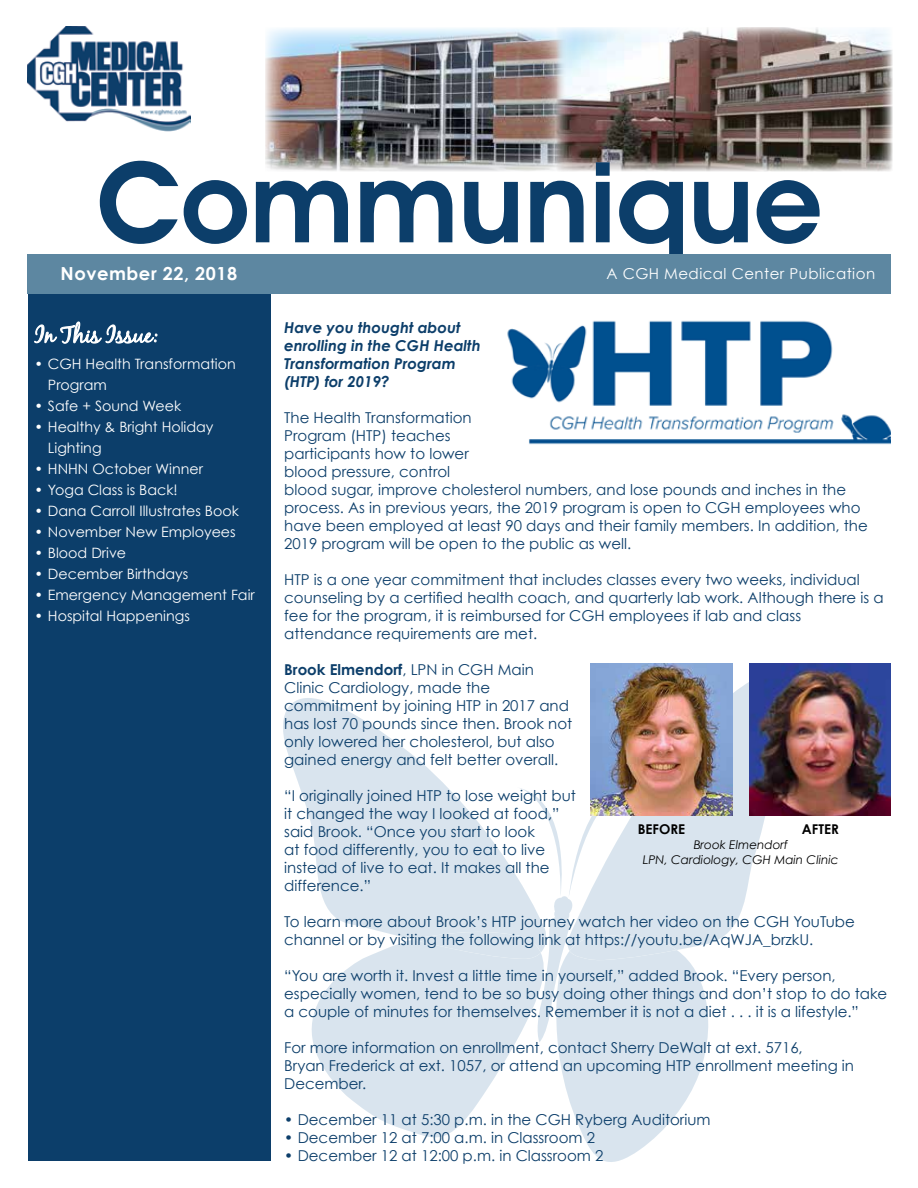
<style>
.page{position:relative;width:918px;height:1188px;background:#fff}
.page>*{position:absolute;margin:0;border:0;box-sizing:border-box;transform-origin:0 0}
.t1{font:700 18px "Century Gothic";letter-spacing:.03em;color:#fff}
.t2{font:15px/18px "Century Gothic";color:#0c3e6a}
.t3{font:italic 700 15px/18px "Century Gothic";color:#0c3e6a}
.t4{font:15px "Century Gothic";letter-spacing:.03em;color:#fff}
.t5{font:14.25px/21px "Century Gothic";color:#fff}
.t6{font:700 13.5px "Century Gothic";color:#000}
.t7{font:italic 12px/14.4px "Century Gothic";color:#000;text-align:center}
.s1{font-weight:700}
</style>
<div class="page">
<svg style="left:283px;top:698px;width:158px;height:242px;fill:#d9e4ee"></svg>
<svg style="left:590px;top:677px;width:175px;height:266px;fill:#d9e4ee"></svg>
<svg style="left:311px;top:940px;width:102px;height:192px;fill:#d9e4ee"></svg>
<svg style="left:413px;top:781px;width:298px;height:381px"></svg>
<div style="left:28px;top:281px;width:243px;height:880px;background:#0c3e6a"></div>
<img style="left:28px;top:27px;width:162px;height:104px">
<img style="left:265px;top:28px;width:292px;height:133px">
<img style="left:557px;top:27px;width:335px;height:144px">
<svg style="left:100px;top:161px;width:720px;height:93px"></svg>
<div style="left:28px;top:254px;width:863px;height:40px;background:#5d87a1"></div>
<svg style="left:34px;top:322px;width:123px;height:22px"></svg>
<img style="left:507px;top:320px;width:384px;height:125px">
<img style="left:750px;top:664px;width:141px;height:152px">
<img style="left:591px;top:664px;width:141px;height:152px">
<p class="t1" style="left:61px;top:263px;width:178px">November 22, 2018</p>
<p class="t4" style="left:607px;top:265px;width:270px">A CGH Medical Center Publication</p>
<p class="t5" style="left:48px;top:353px;width:189px;text-indent:-13px">• CGH Health Transformation<br>Program</p>
<p class="t5" style="left:34px;top:395px;width:148px">• Safe + Sound Week</p>
<p class="t5" style="left:48px;top:416px;width:167px;text-indent:-13px">• Healthy &amp; Bright Holiday<br>Lighting</p>
<p class="t5" style="left:34px;top:458px;width:170px">• HNHN October Winner</p>
<p class="t5" style="left:34px;top:479px;width:145px">• Yoga Class is Back!</p>
<p class="t5" style="left:34px;top:500px;width:206px">• Dana Carroll Illustrates Book</p>
<p class="t5" style="left:34px;top:521px;width:203px">• November New Employees</p>
<p class="t5" style="left:34px;top:542px;width:93px">• Blood Drive</p>
<p class="t5" style="left:34px;top:563px;width:155px">• December Birthdays</p>
<p class="t5" style="left:34px;top:584px;width:222px">• Emergency Management Fair</p>
<p class="t5" style="left:34px;top:605px;width:157px">• Hospital Happenings</p>
<p class="t3" style="left:284px;top:318px;width:198px">Have you thought about enrolling in the CGH Health<br>Transformation Program (HTP) for 2019?</p>
<p class="t2" style="left:284px;top:408px;width:585px">The Health Transformation<br>Program (HTP) teaches<br>participants how to lower<br>blood pressure, control<br>blood sugar, improve cholesterol numbers, and lose pounds and inches in the process. As in previous years, the 2019 program is open to CGH employees who have been employed at least 90 days and their family members. In addition, the 2019 program will be open to the public as well.</p>
<p class="t2" style="left:284px;top:570px;width:601px">HTP is a one year commitment that includes classes every two weeks, individual counseling by a certified health coach, and quarterly lab work. Although there is a fee for the program, it is reimbursed for CGH employees if lab and class attendance requirements are met.</p>
<p class="t2" style="left:284px;top:660px;width:290px"><span class="s1">Brook Elmendorf</span>, LPN in CGH Main Clinic Cardiology, made the commitment by joining HTP in 2017 and has lost 70 pounds since then. Brook not only lowered her cholesterol, but also gained energy and felt better overall.</p>
<p class="t2" style="left:284px;top:786px;width:293px">“I originally joined HTP to lose weight but it changed the way I looked at food,” said Brook. “Once you start to look<br>at food differently, you to eat to live instead of live to eat. It makes all the difference.”</p>
<p class="t2" style="left:284px;top:912px;width:572px">To learn more about Brook’s HTP journey watch her video on the CGH YouTube channel or by visiting the following link at https://youtu.be/AqWJA_brzkU.</p>
<p class="t2" style="left:284px;top:966px;width:605px">“You are worth it. Invest a little time in yourself,” added Brook. “Every person, especially women, tend to be so busy doing other things and don’t stop to do take a couple of minutes for themselves. Remember it is not a diet . . . it is a lifestyle.”</p>
<p class="t2" style="left:284px;top:1038px;width:571px">For more information on enrollment, contact Sherry DeWalt at ext. 5716,<br>Bryan Frederick at ext. 1057, or attend an upcoming HTP enrollment meeting in<br>December.</p>
<p class="t2" style="left:284px;top:1110px;width:428px">• December 11 at 5:30 p.m. in the CGH Ryberg Auditorium</p>
<p class="t2" style="left:284px;top:1128px;width:312px">• December 12 at 7:00 a.m. in Classroom 2</p>
<p class="t2" style="left:284px;top:1146px;width:321px">• December 12 at 12:00 p.m. in Classroom 2</p>
<p class="t6" style="left:638px;top:821px;width:49px">BEFORE</p>
<p class="t6" style="left:802px;top:821px;width:38px">AFTER</p>
<p class="t7" style="left:643px;top:838px;width:197px">Brook Elmendorf<br>LPN, Cardiology, CGH Main Clinic</p>
</div>
